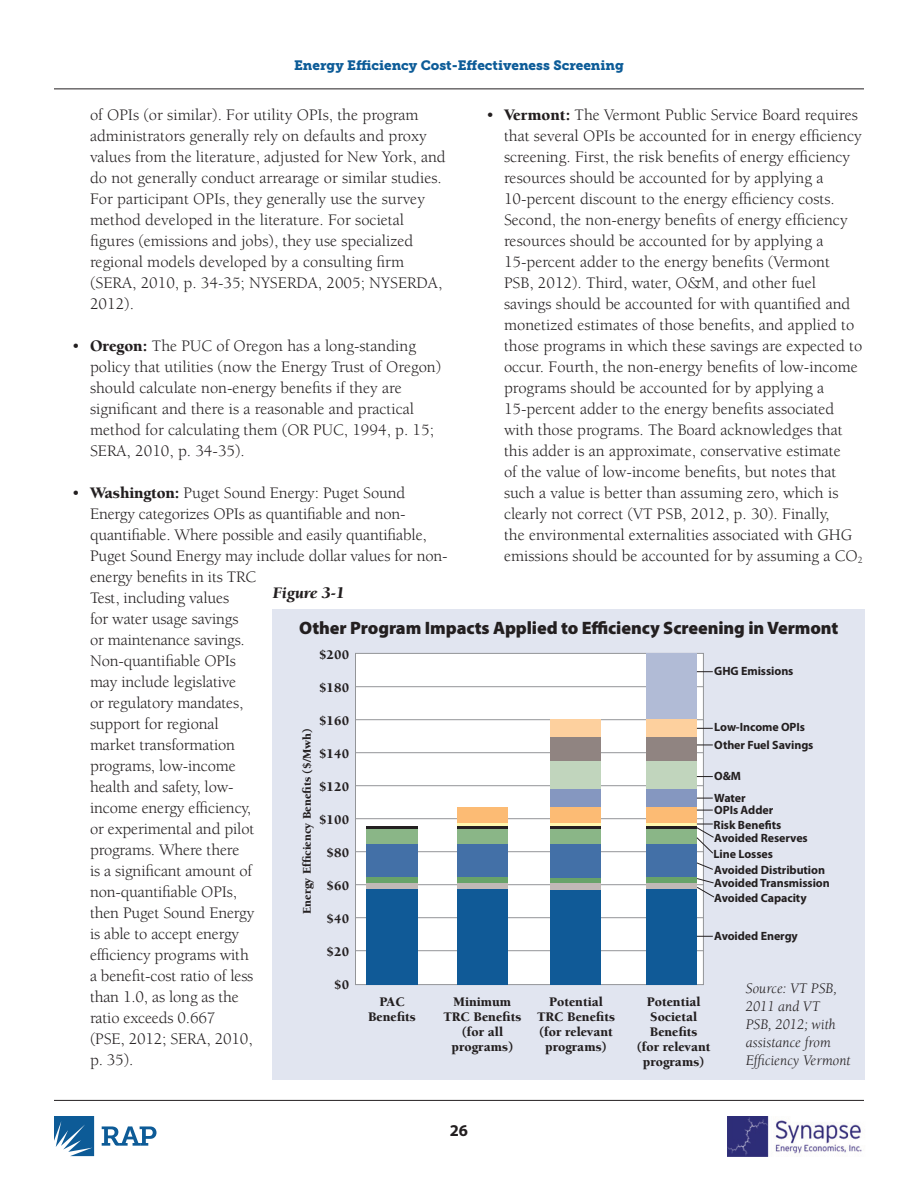
<style>
.page{position:relative;width:918px;height:1188px;background:#fff}
.page>*{position:absolute;margin:0;border:0;box-sizing:border-box;transform-origin:0 0}
.t1{font:900 18px "Myriad Pro";letter-spacing:-.005em;color:#231f20}
.t2{font:16.5px/21px "Berkeley Std";color:#231f20}
.t3{font:italic 900 16.5px "Berkeley Std";color:#231f20}
.t4{font:700 16.5px "Myriad Pro";color:#231f20}
.t5{font:italic 15px/18px "Berkeley Std";color:#231f20}
.t6{font:900 13.5px/15px "Berkeley Std";color:#231f20;text-align:center}
.t7{font:13.5px "Museo Slab 900";color:#0d5c98}
.t8{font:700 12px "Myriad Pro";letter-spacing:-.005em;color:#231f20}
.t9{font:900 12px "Berkeley Std";color:#231f20}
.s1{font-weight:900}
</style>
<div class="page">
<svg style="left:54px;top:1116px;width:40px;height:40px"></svg>
<svg style="left:102px;top:1126px;width:55px;height:20px"></svg>
<hr style="left:54px;top:1100px;width:810px;height:1px;background:#231f20">
<hr style="left:54px;top:88px;width:810px;height:1px;background:#231f20">
<img style="left:727px;top:1116px;width:135px;height:40px">
<div style="left:273px;top:610px;width:592px;height:470px;background:#e1e5f0"></div>
<div style="left:355px;top:653px;width:349px;height:332px;background:#fff"></div>
<hr style="left:355px;top:686px;width:349px;height:1px;background:#939598">
<hr style="left:355px;top:719px;width:349px;height:1px;background:#939598">
<hr style="left:355px;top:752px;width:349px;height:1px;background:#939598">
<hr style="left:355px;top:785px;width:349px;height:1px;background:#939598">
<hr style="left:355px;top:818px;width:349px;height:1px;background:#939598">
<hr style="left:355px;top:851px;width:349px;height:1px;background:#939598">
<hr style="left:355px;top:884px;width:349px;height:1px;background:#939598">
<hr style="left:355px;top:917px;width:349px;height:1px;background:#939598">
<hr style="left:355px;top:950px;width:349px;height:1px;background:#939598">
<div style="left:366px;top:889px;width:51px;height:95px;background:#105a97"></div>
<div style="left:458px;top:889px;width:50px;height:95px;background:#105a97"></div>
<div style="left:550px;top:889px;width:51px;height:96px;background:#105a97"></div>
<div style="left:646px;top:889px;width:51px;height:95px;background:#105a97"></div>
<div style="left:366px;top:882px;width:51px;height:6px;background:#c1b9b6"></div>
<div style="left:458px;top:882px;width:50px;height:6px;background:#c1b9b6"></div>
<div style="left:550px;top:883px;width:51px;height:6px;background:#c1b9b6"></div>
<div style="left:646px;top:882px;width:51px;height:6px;background:#c1b9b6"></div>
<div style="left:550px;top:737px;width:51px;height:25px;background:#908481"></div>
<div style="left:646px;top:737px;width:51px;height:24px;background:#908481"></div>
<svg style="left:458px;top:822px;width:50px;height:4px"></svg>
<hr style="left:550px;top:823px;width:51px;height:3px;background:#fff8ae">
<svg style="left:646px;top:822px;width:51px;height:4px"></svg>
<div style="left:366px;top:877px;width:51px;height:6px;background:#68a369"></div>
<div style="left:458px;top:877px;width:50px;height:6px;background:#68a369"></div>
<div style="left:550px;top:877px;width:51px;height:6px;background:#68a369"></div>
<div style="left:646px;top:877px;width:51px;height:6px;background:#68a369"></div>
<div style="left:366px;top:844px;width:51px;height:33px;background:#4370a7"></div>
<div style="left:458px;top:844px;width:50px;height:33px;background:#4370a7"></div>
<div style="left:550px;top:844px;width:51px;height:33px;background:#4370a7"></div>
<div style="left:646px;top:844px;width:51px;height:33px;background:#4370a7"></div>
<div style="left:646px;top:654px;width:51px;height:65px;background:#b1bbd6"></div>
<div style="left:366px;top:827px;width:51px;height:17px;background:#8ab687"></div>
<div style="left:458px;top:827px;width:50px;height:17px;background:#8ab687"></div>
<div style="left:550px;top:828px;width:51px;height:16px;background:#8ab687"></div>
<div style="left:646px;top:827px;width:51px;height:17px;background:#8ab687"></div>
<div style="left:550px;top:762px;width:51px;height:31px;background:#c1d5bd"></div>
<div style="left:646px;top:761px;width:51px;height:32px;background:#c1d5bd"></div>
<div style="left:458px;top:807px;width:50px;height:15px;background:#fcbb74"></div>
<div style="left:550px;top:807px;width:51px;height:16px;background:#fcbb74"></div>
<div style="left:646px;top:807px;width:51px;height:15px;background:#fcbb74"></div>
<div style="left:550px;top:720px;width:51px;height:17px;background:#fdd09e"></div>
<div style="left:646px;top:719px;width:51px;height:18px;background:#fdd09e"></div>
<div style="left:550px;top:789px;width:51px;height:18px;background:#8597c0"></div>
<div style="left:646px;top:789px;width:51px;height:18px;background:#8597c0"></div>
<hr style="left:366px;top:826px;width:51px;height:2px;background:#231f20">
<hr style="left:458px;top:826px;width:50px;height:2px;background:#231f20">
<hr style="left:550px;top:826px;width:51px;height:3px;background:#231f20">
<hr style="left:646px;top:826px;width:51px;height:2px;background:#231f20">
<svg style="left:697px;top:671px;width:16px;height:1px"></svg>
<svg style="left:697px;top:728px;width:16px;height:1px"></svg>
<svg style="left:697px;top:745px;width:16px;height:1px"></svg>
<svg style="left:697px;top:776px;width:16px;height:1px"></svg>
<svg style="left:697px;top:798px;width:16px;height:1px"></svg>
<svg style="left:697px;top:936px;width:16px;height:1px"></svg>
<svg style="left:697px;top:810px;width:16px;height:1px"></svg>
<svg style="left:696px;top:824px;width:18px;height:30px"></svg>
<svg style="left:696px;top:862px;width:17px;height:8px"></svg>
<svg style="left:696px;top:878px;width:19px;height:20px"></svg>
<p class="t7" style="left:294px;top:57px;width:331px">Energy Efficiency Cost-Effectiveness Screening</p>
<p class="t2" style="left:90px;top:104px;width:357px">of OPIs (or similar). For utility OPIs, the program administrators generally rely on defaults and proxy values from the literature, adjusted for New York, and do not generally conduct arrearage or similar studies.<br>For participant OPIs, they generally use the survey method developed in the literature. For societal figures (emissions and jobs), they use specialized regional models developed by a consulting firm (SERA, 2010, p. 34-35; NYSERDA, 2005; NYSERDA, 2012).</p>
<p class="t2" style="left:90px;top:335px;width:353px;text-indent:-18px">• <span class="s1">Oregon:</span> The PUC of Oregon has a long-standing policy that utilities (now the Energy Trust of Oregon) should calculate non-energy benefits if they are significant and there is a reasonable and practical method for calculating them (OR PUC, 1994, p. 15; SERA, 2010, p. 34-35).</p>
<p class="t2" style="left:90px;top:482px;width:359px;text-indent:-18px">• <span class="s1">Washington:</span> Puget Sound Energy: Puget Sound<br>Energy categorizes OPIs as quantifiable and non&shy;quantifiable. Where possible and easily quantifiable,<br>Puget Sound Energy may include dollar values for non&shy;energy benefits in its TRC<br>Test, including values<br>for water usage savings<br>or maintenance savings.<br>Non-quantifiable OPIs<br>may include legislative<br>or regulatory mandates,<br>support for regional<br>market transformation<br>programs, low-income<br>health and safety, low-<br>income energy efficiency,<br>or experimental and pilot<br>programs. Where there<br>is a significant amount of<br>non-quantifiable OPIs,<br>then Puget Sound Energy<br>is able to accept energy<br>efficiency programs with<br>a benefit-cost ratio of less<br>than 1.0, as long as the<br>ratio exceeds 0.667<br>(PSE, 2012; SERA, 2010,<br>p. 35).</p>
<p class="t2" style="left:504px;top:104px;width:360px;text-indent:-18px">• <span class="s1">Vermont:</span> The Vermont Public Service Board requires that several OPIs be accounted for in energy efficiency screening. First, the risk benefits of energy efficiency resources should be accounted for by applying a 10-percent discount to the energy efficiency costs.<br>Second, the non-energy benefits of energy efficiency resources should be accounted for by applying a 15-percent adder to the energy benefits (Vermont PSB, 2012). Third, water, O&amp;M, and other fuel savings should be accounted for with quantified and monetized estimates of those benefits, and applied to those programs in which these savings are expected to occur. Fourth, the non-energy benefits of low-income programs should be accounted for by applying a 15-percent adder to the energy benefits associated with those programs. The Board acknowledges that this adder is an approximate, conservative estimate<br>of the value of low-income benefits, but notes that such a value is better than assuming zero, which is clearly not correct (VT PSB, 2012, p. 30). Finally,<br>the environmental externalities associated with GHG emissions should be accounted for by assuming a CO<sub>2</sub></p>
<p class="t3" style="left:273px;top:585px;width:74px">Figure 3-1</p>
<p class="t1" style="left:299px;top:618px;width:541px">Other Program Impacts Applied to Efficiency Screening in Vermont</p>
<p class="t8" style="left:714px;top:664px;width:81px">GHG Emissions</p>
<p class="t6" style="left:319px;top:647px;width:32px">$200</p>
<p class="t6" style="left:319px;top:680px;width:32px">$180</p>
<p class="t6" style="left:319px;top:713px;width:32px">$160</p>
<p class="t6" style="left:319px;top:746px;width:32px">$140</p>
<p class="t6" style="left:319px;top:779px;width:32px">$120</p>
<p class="t6" style="left:319px;top:812px;width:32px">$100</p>
<p class="t6" style="left:327px;top:845px;width:24px">$80</p>
<p class="t6" style="left:327px;top:878px;width:24px">$60</p>
<p class="t6" style="left:327px;top:911px;width:24px">$40</p>
<p class="t6" style="left:327px;top:944px;width:24px">$20</p>
<p class="t6" style="left:334px;top:977px;width:17px">$0</p>
<p class="t8" style="left:714px;top:721px;width:92px">Low-Income OPIs</p>
<p class="t9" style="left:301px;top:914px;width:187px;rotate:-90deg">Energy Efficiency Benefits ($/Mwh)</p>
<p class="t8" style="left:714px;top:738px;width:101px">Other Fuel Savings</p>
<p class="t8" style="left:714px;top:769px;width:28px">O&amp;M</p>
<p class="t8" style="left:714px;top:791px;width:33px">Water</p>
<p class="t8" style="left:714px;top:804px;width:60px">OPIs Adder</p>
<p class="t8" style="left:714px;top:818px;width:69px">Risk Benefits</p>
<p class="t8" style="left:714px;top:831px;width:95px">Avoided Reserves</p>
<p class="t8" style="left:714px;top:847px;width:61px">Line Losses</p>
<p class="t8" style="left:714px;top:863px;width:112px">Avoided Distribution</p>
<p class="t8" style="left:714px;top:876px;width:117px">Avoided Transmission</p>
<p class="t8" style="left:714px;top:891px;width:94px">Avoided Capacity</p>
<p class="t8" style="left:714px;top:929px;width:85px">Avoided Energy</p>
<p class="t5" style="left:746px;top:980px;width:106px">Source: VT PSB,<br>2011 and VT<br>PSB, 2012; with assistance from<br>Efficiency Vermont</p>
<p class="t6" style="left:368px;top:994px;width:49px">PAC<br>Benefits</p>
<p class="t6" style="left:443px;top:994px;width:80px">Minimum<br>TRC Benefits (for all programs)</p>
<p class="t6" style="left:537px;top:994px;width:80px">Potential<br>TRC Benefits (for relevant programs)</p>
<p class="t6" style="left:637px;top:994px;width:76px">Potential<br>Societal<br>Benefits<br>(for relevant programs)</p>
<p class="t4" style="left:450px;top:1121px;width:20px">26</p>
</div>
